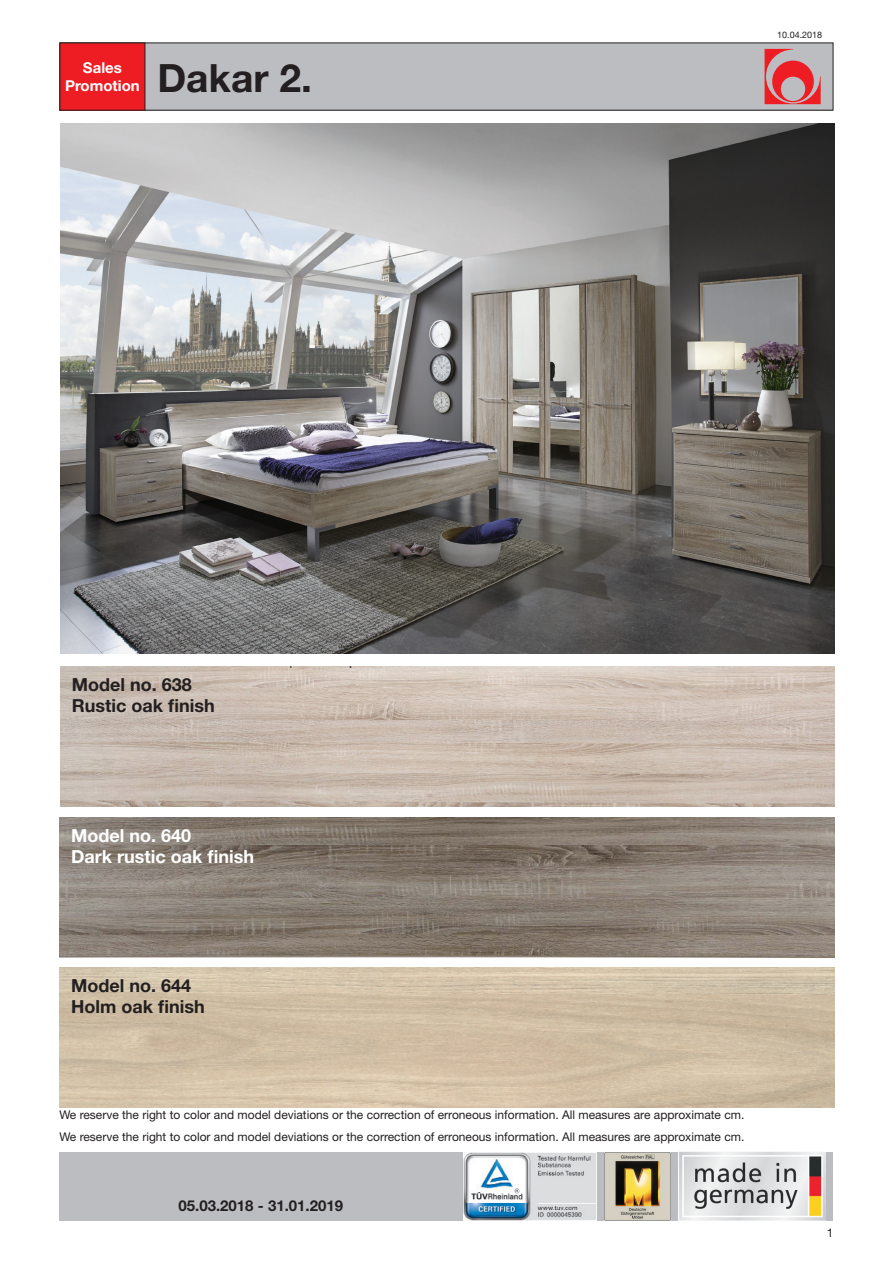
<style>
.page{position:relative;width:893px;height:1263px;background:#fff}
.page>*{position:absolute;margin:0;border:0;box-sizing:border-box;transform-origin:0 0}
.t1{font:700 39px "Helvetica Neue LT";color:#231f20}
.t2{font:700 18px/21px "Helvetica Neue LT";color:#231f20}
.t3{font:700 18px/21px "Helvetica Neue LT";color:#fff}
.t4{font:700 15px "Helvetica Neue LT";color:#231f20}
.t5{font:700 15px/18px "Helvetica Neue LT";color:#fff;text-align:center}
.t6{font:12px/21.3px "Helvetica Neue LT";color:#231f20}
.t7{font:9px "Helvetica Neue LT";color:#231f20}
</style>
<div class="page">
<div style="left:60px;top:43px;width:773px;height:67px;background:#bcbdc0"></div>
<div style="left:60px;top:43px;width:773px;height:68px;border:1px solid #231f20"></div>
<svg style="left:765px;top:49px;width:56px;height:55px"></svg>
<div style="left:60px;top:43px;width:85px;height:67px;background:#ee1d23"></div>
<div style="left:60px;top:1152px;width:773px;height:68px;background:#bcbdc0"></div>
<img style="left:678px;top:1151px;width:148px;height:70px">
<img style="left:60px;top:817px;width:774px;height:141px">
<img style="left:61px;top:666px;width:773px;height:140px">
<img style="left:61px;top:123px;width:773px;height:531px">
<img style="left:605px;top:1152px;width:65px;height:68px">
<img style="left:463px;top:1153px;width:133px;height:67px">
<p class="t5" style="left:65px;top:59px;width:76px">Sales<br>Promotion</p>
<h1 class="t1" style="left:157px;top:54px;width:156px">Dakar 2.</h1>
<p class="t7" style="left:777px;top:30px;width:47px">10.04.2018</p>
<h2 class="t2" style="left:72px;top:673px;width:144px">Model no. 638<br>Rustic oak finish</h2>
<h2 class="t3" style="left:71px;top:824px;width:184px">Model no. 640<br>Dark rustic oak finish</h2>
<h2 class="t2" style="left:71px;top:974px;width:135px">Model no. 644<br>Holm oak finish</h2>
<p class="t6" style="left:60px;top:1104px;width:686px">We reserve the right to color and model deviations or the correction of erroneous information. All measures are approximate cm.<br>We reserve the right to color and model deviations or the correction of erroneous information. All measures are approximate cm.</p>
<p class="t4" style="left:179px;top:1196px;width:166px">05.03.2018 - 31.01.2019</p>
<p class="t6" style="left:827px;top:1222px;width:8px">1</p>
</div>
